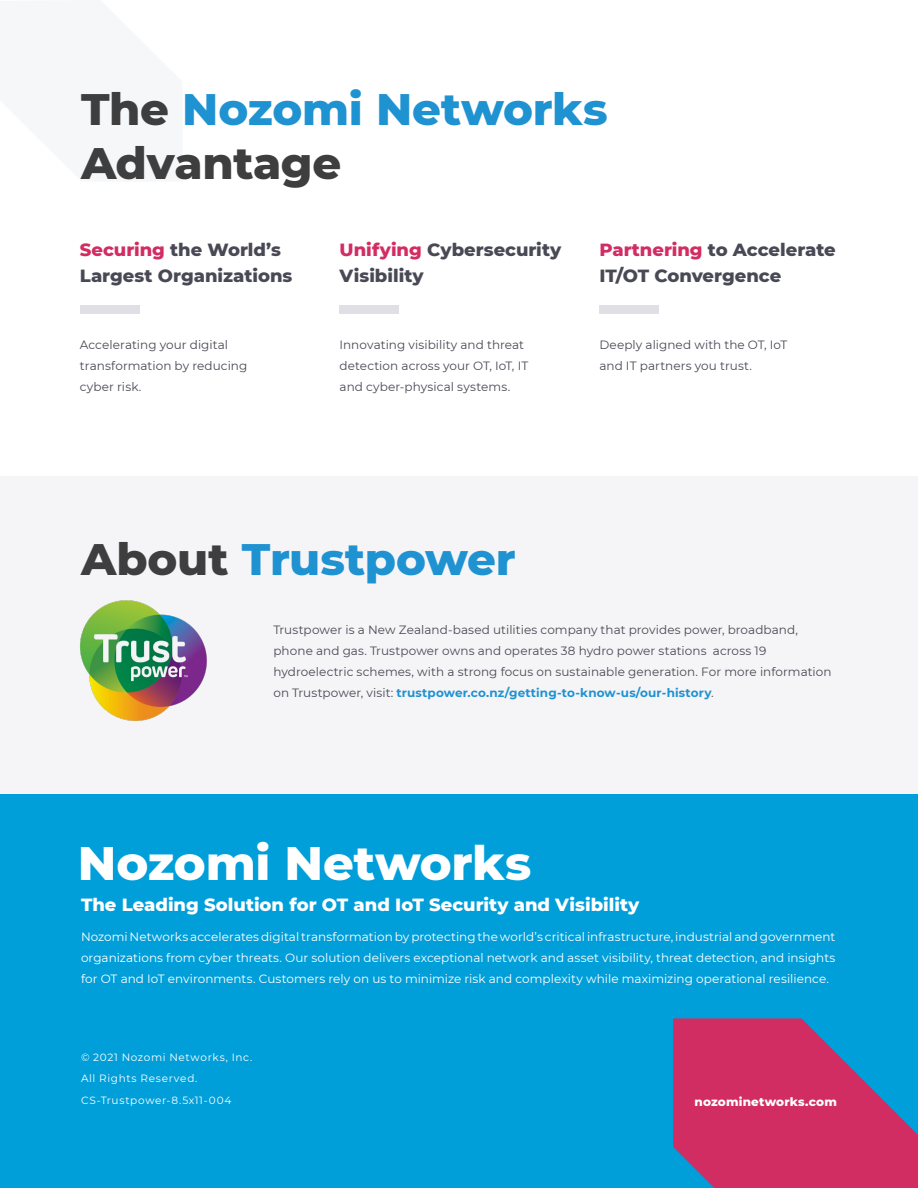
<style>
.page{position:relative;width:918px;height:1188px;background:#fff}
.page>*{position:absolute;margin:0;border:0;box-sizing:border-box;transform-origin:0 0}
.About__Nozomi_Networ{font:800 48px "Montserrat";letter-spacing:-.005em;color:#fff}
.Chapter_Title{font:800 45px/54px "Montserrat";letter-spacing:-.005em;color:#1f92d1}
.Chapter_Section{font:800 18px/25.5px "Montserrat";color:#494956}
.About_Tagline{font:800 18px "Montserrat";color:#fff}
.Normal_Body{font:12px/21px "Montserrat";letter-spacing:.005em;color:#494956}
.About_Us_Body{font:12px/21px "Montserrat";letter-spacing:.005em;color:#fff;text-align:justify}
.Footer___Web-Twitter{font:800 12px "Montserrat";letter-spacing:.015em;color:#fff}
.Footer___Copyright{font:10.5px "Montserrat";letter-spacing:.06em;color:#fff}
.s1{color:#3e3e3f}
.s2{color:#d12d63}
.s3{font-weight:700;color:#1f92d1}
</style>
<div class="page">
<div style="left:0;top:476px;width:918px;height:319px;background:#f5f5f7"></div>
<div style="left:80px;top:305px;width:59px;height:9px;background:#dfdfe5"></div>
<div style="left:340px;top:305px;width:59px;height:9px;background:#dfdfe5"></div>
<div style="left:599px;top:305px;width:60px;height:9px;background:#dfdfe5"></div>
<img style="left:80px;top:600px;width:126px;height:121px">
<div style="left:0;top:795px;width:918px;height:393px;background:#009fda"></div>
<svg style="left:673px;top:1018px;width:245px;height:170px"></svg>
<p class="Chapter_Title" style="left:81px;top:79px;width:528px"><span class="s1">The</span> Nozomi Networks<br><span class="s1">Advantage</span></p>
<p class="Chapter_Section" style="left:80px;top:236px;width:214px"><span class="s2">Securing</span> the World’s<br>Largest Organizations</p>
<p class="Normal_Body" style="left:80px;top:333px;width:169px">Accelerating your digital transformation by reducing cyber risk.</p>
<p class="Chapter_Section" style="left:340px;top:236px;width:223px"><span class="s2">Unifying</span> Cybersecurity<br>Visibility</p>
<p class="Normal_Body" style="left:340px;top:333px;width:190px">Innovating visibility and threat detection across your OT, IoT, IT and cyber-physical systems.</p>
<p class="Chapter_Section" style="left:599px;top:236px;width:238px"><span class="s2">Partnering</span> to Accelerate</p>
<p class="Chapter_Section" style="left:599px;top:261px;width:183px">IT/OT Convergence</p>
<p class="Normal_Body" style="left:599px;top:333px;width:189px">Deeply aligned with the OT, IoT and IT partners you trust.</p>
<p class="Chapter_Title" style="left:81px;top:530px;width:436px"><span class="s1">About</span> Trustpower</p>
<p class="Normal_Body" style="left:273px;top:619px;width:560px">Trustpower is a New Zealand-based utilities company that provides power, broadband, phone and gas. Trustpower owns and operates 38 hydro power stations across 19 hydroelectric schemes, with a strong focus on sustainable generation. For more information on Trustpower, visit: <span class="s3">trustpower.co.nz/getting-to-know-us/our-history</span>.</p>
<p class="About__Nozomi_Networ" style="left:78px;top:828px;width:455px">Nozomi Networks</p>
<p class="About_Tagline" style="left:81px;top:891px;width:560px">The Leading Solution for OT and IoT Security and Visibility</p>
<p class="About_Us_Body" style="left:81px;top:926px;width:756px">Nozomi Networks accelerates digital transformation by protecting the world’s critical infrastructure, industrial and government organizations from cyber threats. Our solution delivers exceptional network and asset visibility, threat detection, and insights for OT and IoT environments. Customers rely on us to minimize risk and complexity while maximizing operational resilience.</p>
<p class="About__Nozomi_Networ" style="left:170px;top:899px;width:455px">Nozomi Networks</p>
<p class="About_Tagline" style="left:170px;top:960px;width:560px">The Leading Solution for OT and IoT Security and Visibility</p>
<p class="Footer___Copyright" style="left:81px;top:1050px;width:173px">© 2021 Nozomi Networks, Inc.</p>
<p class="Footer___Copyright" style="left:81px;top:1071px;width:118px">All Rights Reserved.</p>
<p class="Footer___Copyright" style="left:81px;top:1093px;width:152px">CS-Trustpower-8.5x11-004</p>
<p class="Footer___Web-Twitter" style="left:695px;top:1092px;width:144px">nozominetworks.com</p>
</div>
